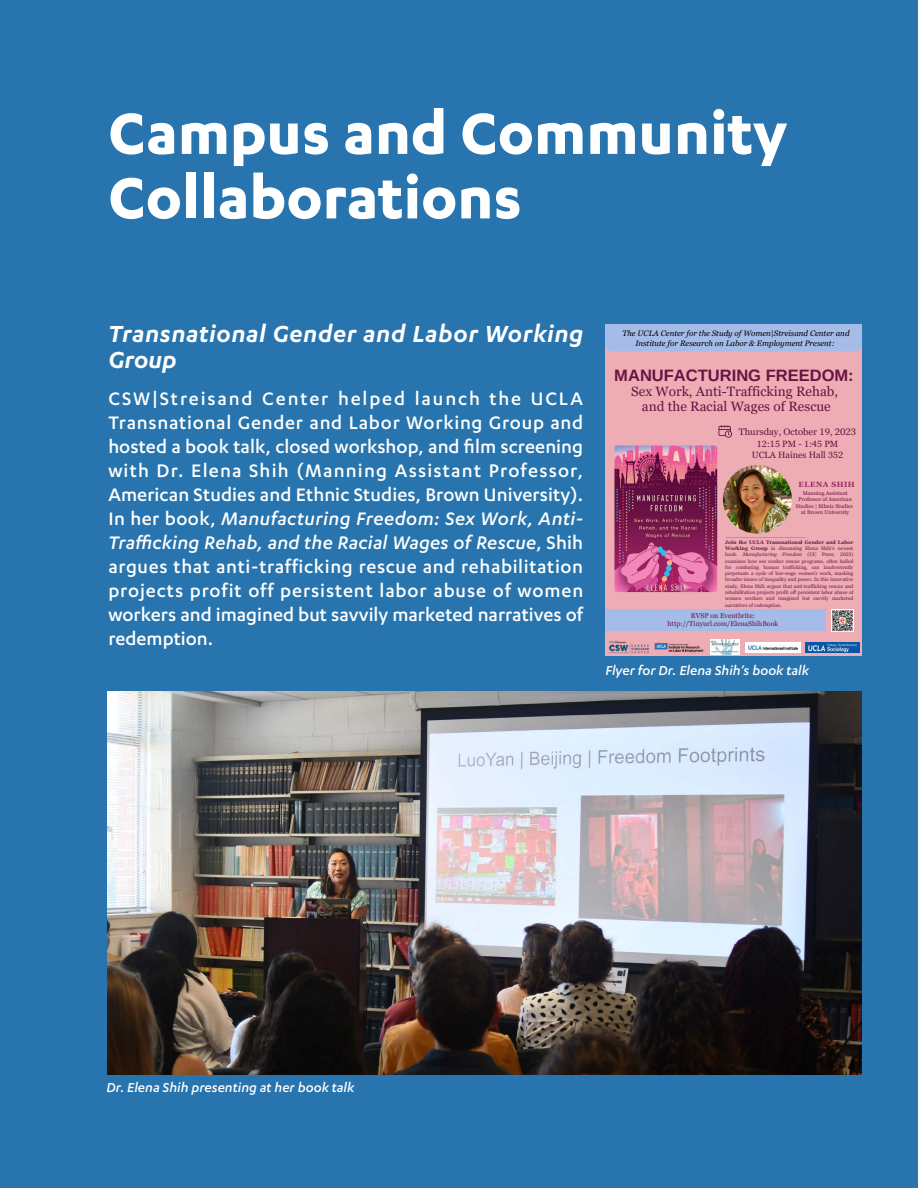
<style>
.page{position:relative;width:918px;height:1188px;background:#2774ae}
.page>*{position:absolute;margin:0;border:0;box-sizing:border-box;transform-origin:0 0}
.t1{font:700 67.5px/64.5px "Karbon";color:#fff}
.t2{font:italic 600 27px/25.5px "Karbon";letter-spacing:.02em;color:#fff}
.t3{font:500 21px/24px "Karbon";color:#fff;text-align:justify}
.t4{font:700 16.5px "Arimo";color:#681441}
.t5{font:italic 500 15px "Karbon";color:#fff}
.t6{font:13.5px/15.1px "Georgia Pro";color:#681441;text-align:center}
.t7{font:9.45px "Georgia Pro";color:#681441}
.t8{font:9px/11.7px "Georgia Pro";color:#681441;text-align:center}
.t9{font:italic 7.95px/9.4px "Georgia Pro";color:#000;text-align:center}
.t10{font:700 7.5px "Georgia Pro";letter-spacing:.06em;color:#98255f}
.t11{font:7.05px/8.1px "Georgia Pro";color:#681441;text-align:center}
.t12{font:5.4px/6.3px "Georgia Pro";color:#681441;text-align:center}
.t13{font:4.95px/6.3px "Georgia Pro";color:#681441;text-align:justify}
.s1{font-style:italic}
.s2{font-weight:700}
.s3{font-family:"Noto Sans"}
</style>
<div class="page">
<img style="left:108px;top:691px;width:753px;height:383px">
<div style="left:605px;top:324px;width:257px;height:332px;background:#eeacb5"></div>
<div style="left:605px;top:324px;width:257px;height:27px;background:#a5bce8"></div>
<img style="left:723px;top:465px;width:69px;height:69px;border-radius:34px">
<hr style="left:725px;top:537px;width:80px;height:1px;background:#8ba2cf">
<img style="left:614px;top:445px;width:103px;height:147px">
<div style="left:605px;top:609px;width:220px;height:22px;background:#a5bce8"></div>
<img style="left:609px;top:640px;width:40px;height:14px">
<svg style="left:718px;top:425px;width:14px;height:13px"></svg>
<img style="left:831px;top:609px;width:22px;height:22px">
<img style="left:710px;top:639px;width:29px;height:15px">
<img style="left:654px;top:643px;width:50px;height:10px">
<img style="left:746px;top:643px;width:54px;height:10px">
<img style="left:805px;top:643px;width:54px;height:10px">
<h1 class="t1" style="left:108px;top:99px;width:681px">Campus and Community<br>Collaborations</h1>
<h2 class="t2" style="left:108px;top:321px;width:477px">Transnational Gender and Labor Working<br>Group</h2>
<p class="t3" style="left:108px;top:386px;width:477px">CSW|Streisand Center helped launch the UCLA Transnational Gender and Labor Working Group and hosted a book talk, closed workshop, and film screening with Dr. Elena Shih (Manning Assistant Professor, American Studies and Ethnic Studies, Brown University).<br>In her book, <span class="s1">Manufacturing Freedom: Sex Work, Anti-Trafficking Rehab, and the Racial Wages of Rescue</span>, Shih argues that anti-trafficking rescue and rehabilitation projects profit off persistent labor abuse of women workers and imagined but savvily marketed narratives of redemption.</p>
<h3 class="t9" style="left:623px;top:329px;width:229px">The UCLA Center for the Study of Women|Streisand Center and<br>Institute for Research on Labor &amp; Employment Present:</h3>
<h3 class="t4" style="left:614px;top:364px;width:241px">MANUFACTURING FREEDOM:</h3>
<h3 class="t6" style="left:631px;top:385px;width:208px">Sex Work, Anti-Trafficking Rehab, and the Racial Wages of Rescue</h3>
<h3 class="t7" style="left:739px;top:427px;width:119px">Thursday, October 19, 2023</h3>
<h3 class="t8" style="left:752px;top:438px;width:93px">12:15 PM - 1:45 PM<br>UCLA Haines Hall 352</h3>
<h3 class="t10" style="left:798px;top:480px;width:58px">ELENA SHIH</h3>
<p class="t12" style="left:796px;top:490px;width:59px">Manning Assistant<br>Professor of American<br>Studies | Ethnic Studies at Brown University</p>
<p class="t13" style="left:725px;top:539px;width:130px"><span class="s2">Join the UCLA Transnational Gender and Labor Working Group</span> in discussing Elena Shih's newest book. <span class="s1">Manufacturing Freedom</span> (UC Press, 2023) examines how sex worker rescue programs, often hailed for combating human trafficking, can inadvertently perpetuate a cycle of low-wage women's work, masking broader issues of inequality and power. In this innovative study, Elena Shih argues that anti<span class="s3">‑</span>trafficking rescue and rehabilitation projects profit off persistent labor abuse of women workers and imagined but savvily marketed narratives of redemption.</p>
<h3 class="t11" style="left:668px;top:612px;width:112px">RVSP on Eventbrite: http://Tinyurl.com/ElenaShihBook</h3>
<h3 class="t5" style="left:606px;top:662px;width:205px">Flyer for Dr. Elena Shih’s book talk</h3>
<h3 class="t5" style="left:106px;top:1079px;width:249px">Dr. Elena Shih presenting at her book talk</h3>
</div>
